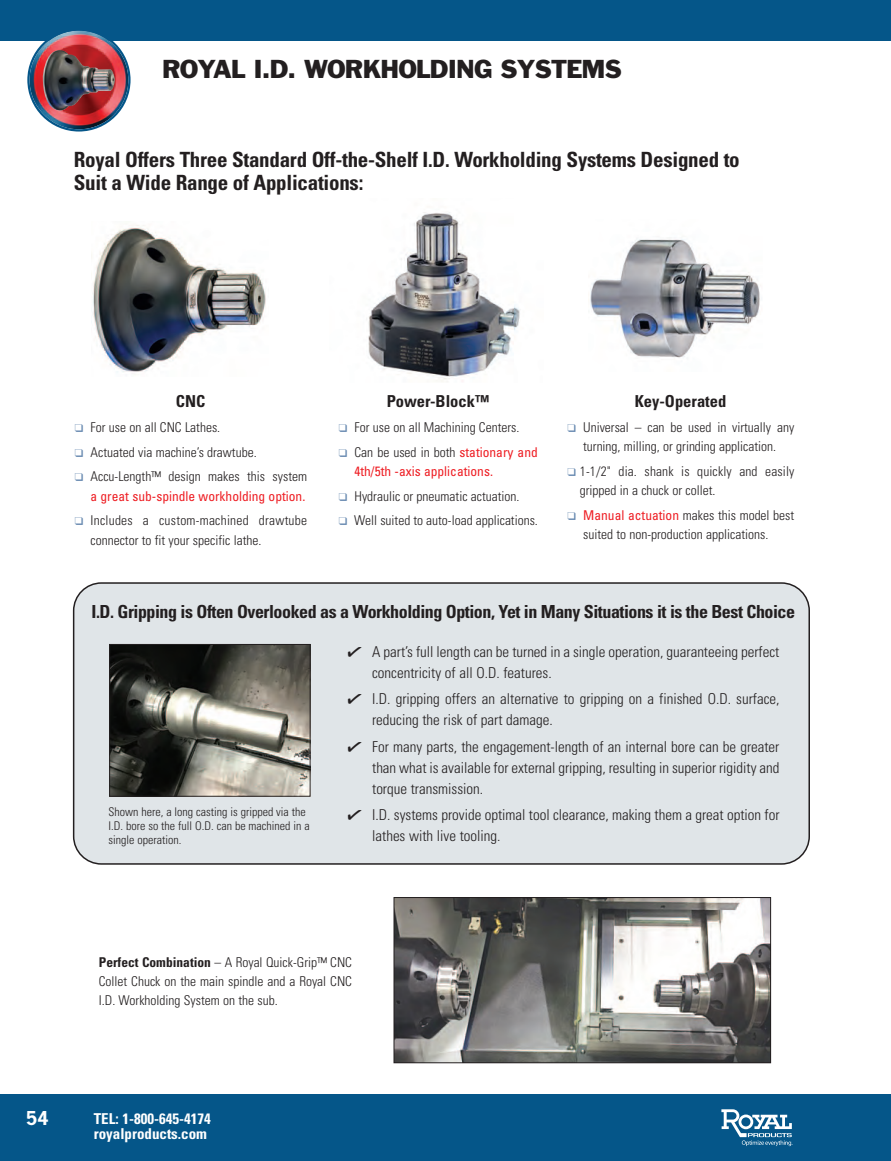
<style>
.page{position:relative;width:891px;height:1161px;background:#fff}
.page>*{position:absolute;margin:0;border:0;box-sizing:border-box;transform-origin:0 0}
.t1{font:24px "Franklin Gothic";letter-spacing:-.035em;color:#231f20}
.t2{font:700 condensed 21px/22.5px "Univers";letter-spacing:-.015em;color:#231f20}
.t3{font:700 condensed 18px "Univers";letter-spacing:-.025em;color:#231f20}
.t4{font:700 18px "News Gothic";color:#fff}
.t5{font:700 condensed 16.5px "Univers";color:#231f20}
.t6{font:300 condensed 15px/21px "Univers";color:#231f20}
.t7{font:700 condensed 15px "Univers";color:#fff}
.t8{font:300 condensed 13.5px/19.4px "Univers";color:#231f20}
.t9{font:condensed 13.5px/19.4px "Univers";color:#ee1d23;text-align:right}
.t10{font:300 condensed 13.5px/19.4px "Univers";letter-spacing:.02em;color:#231f20}
.t11{font:300 condensed 12px/14.4px "Univers";color:#231f20}
.s1{font-family:"Zapf Essentials Markers";font-weight:400;font-stretch:normal;font-size:11.25px;color:#6386ae}
.s2{font-family:"Zapf Essentials Markers";font-stretch:normal;font-size:11.25px;color:#6386ae}
.s3{font-weight:300;color:#231f20}
.s4{font-weight:400;color:#ee1d23}
.s5{font-family:"Zapf Essentials Markers";font-weight:400;font-stretch:normal}
.s6{font-weight:700}
</style>
<div class="page">
<img style="left:93px;top:225px;width:173px;height:149px">
<div style="left:0;top:1094px;width:891px;height:67px;background:#055689"></div>
<div style="left:0;top:0;width:891px;height:40px;background:#055689"></div>
<svg style="left:721px;top:1109px;width:72px;height:37px"></svg>
<img style="left:27px;top:30px;width:104px;height:102px">
<img style="left:43px;top:50px;width:72px;height:61px">
<img style="left:396px;top:899px;width:373px;height:162px">
<div style="left:394px;top:897px;width:377px;height:166px;border:1px solid #231f20"></div>
<img style="left:368px;top:212px;width:152px;height:170px">
<img style="left:590px;top:239px;width:170px;height:119px">
<div style="left:73px;top:582px;width:737px;height:283px;background:#e0e5e8"></div>
<img style="left:111px;top:646px;width:197px;height:149px">
<div style="left:109px;top:644px;width:201px;height:153px;border:1px solid #231f20"></div>
<p class="t1" style="left:162px;top:60px;width:461px">ROYAL I.D. WORKHOLDING SYSTEMS</p>
<p class="t2" style="left:74px;top:151px;width:667px">Royal Offers Three Standard Off-the-Shelf I.D. Workholding Systems Designed to<br>Suit a Wide Range of Applications:</p>
<p class="t5" style="left:176px;top:395px;width:31px">CNC</p>
<p class="t8" style="left:74px;top:419px;width:148px"><span class="s1">1</span> For use on all CNC Lathes.</p>
<p class="t8" style="left:74px;top:444px;width:184px"><span class="s1">1</span> Actuated via machine’s drawtube.</p>
<p class="t9" style="left:74px;top:468px;width:234px"><span class="s2">1</span> <span class="s3">Accu-Length™ design makes this system </span>a great sub-spindle workholding option.</p>
<p class="t10" style="left:91px;top:512px;width:218px;text-indent:-16px"><span class="s1">1</span> Includes a custom-machined drawtube connector to fit your specific lathe.</p>
<p class="t5" style="left:387px;top:395px;width:104px">Power-Block™</p>
<p class="t8" style="left:338px;top:419px;width:183px"><span class="s1">1</span> For use on all Machining Centers.</p>
<p class="t9" style="left:354px;top:443px;width:185px;text-align:left;text-indent:-16px"><span class="s2">1</span> <span class="s3">Can be used in both</span> stationary and<br>4th/5th -axis applications.</p>
<p class="t8" style="left:338px;top:488px;width:183px"><span class="s1">1</span> Hydraulic or pneumatic actuation.</p>
<p class="t8" style="left:338px;top:512px;width:201px"><span class="s1">1</span> Well suited to auto-load applications.</p>
<p class="t5" style="left:635px;top:395px;width:93px">Key-Operated</p>
<p class="t8" style="left:567px;top:419px;width:229px;text-align:center"><span class="s1">1</span> Universal – can be used in virtually any turning, milling, or grinding application.</p>
<p class="t8" style="left:580px;top:463px;width:216px;text-indent:-13px"><span class="s1">1</span> 1-1/2" dia. shank is quickly and easily gripped in a chuck or collet.</p>
<p class="t8" style="left:583px;top:507px;width:213px;text-indent:-16px"><span class="s1">1</span> <span class="s4">Manual actuation</span> makes this model best suited to non-production applications.</p>
<p class="t3" style="left:92px;top:605px;width:705px">I.D. Gripping is Often Overlooked as a Workholding Option, Yet in Many Situations it is the Best Choice</p>
<p class="t11" style="left:109px;top:805px;width:203px">Shown here, a long casting is gripped via the<br>I.D. bore so the full O.D. can be machined in a single operation.</p>
<p class="t6" style="left:372px;top:643px;width:409px;text-indent:-25px"><span class="s5">S</span> A part’s full length can be turned in a single operation, guaranteeing perfect concentricity of all O.D. features.</p>
<p class="t6" style="left:372px;top:690px;width:409px;text-indent:-25px"><span class="s5">S</span> I.D. gripping offers an alternative to gripping on a finished O.D. surface, reducing the risk of part damage.</p>
<p class="t6" style="left:372px;top:737px;width:409px;text-align:justify;text-indent:-25px"><span class="s5">S</span> For many parts, the engagement-length of an internal bore can be greater than what is available for external gripping, resulting in superior rigidity and torque transmission.</p>
<p class="t6" style="left:372px;top:806px;width:409px;text-indent:-25px"><span class="s5">S</span> I.D. systems provide optimal tool clearance, making them a great option for lathes with live tooling.</p>
<p class="t4" style="left:26px;top:1111px;width:24px">54</p>
<p class="t8" style="left:99px;top:953px;width:255px;text-align:justify"><span class="s6">Perfect Combination</span> – A Royal Quick-Grip™ CNC Collet Chuck on the main spindle and a Royal CNC I.D. Workholding System on the sub.</p>
<p class="t7" style="left:94px;top:1113px;width:118px">TEL: 1-800-645-4174</p>
<p class="t7" style="left:94px;top:1128px;width:115px">royalproducts.com</p>
</div>
